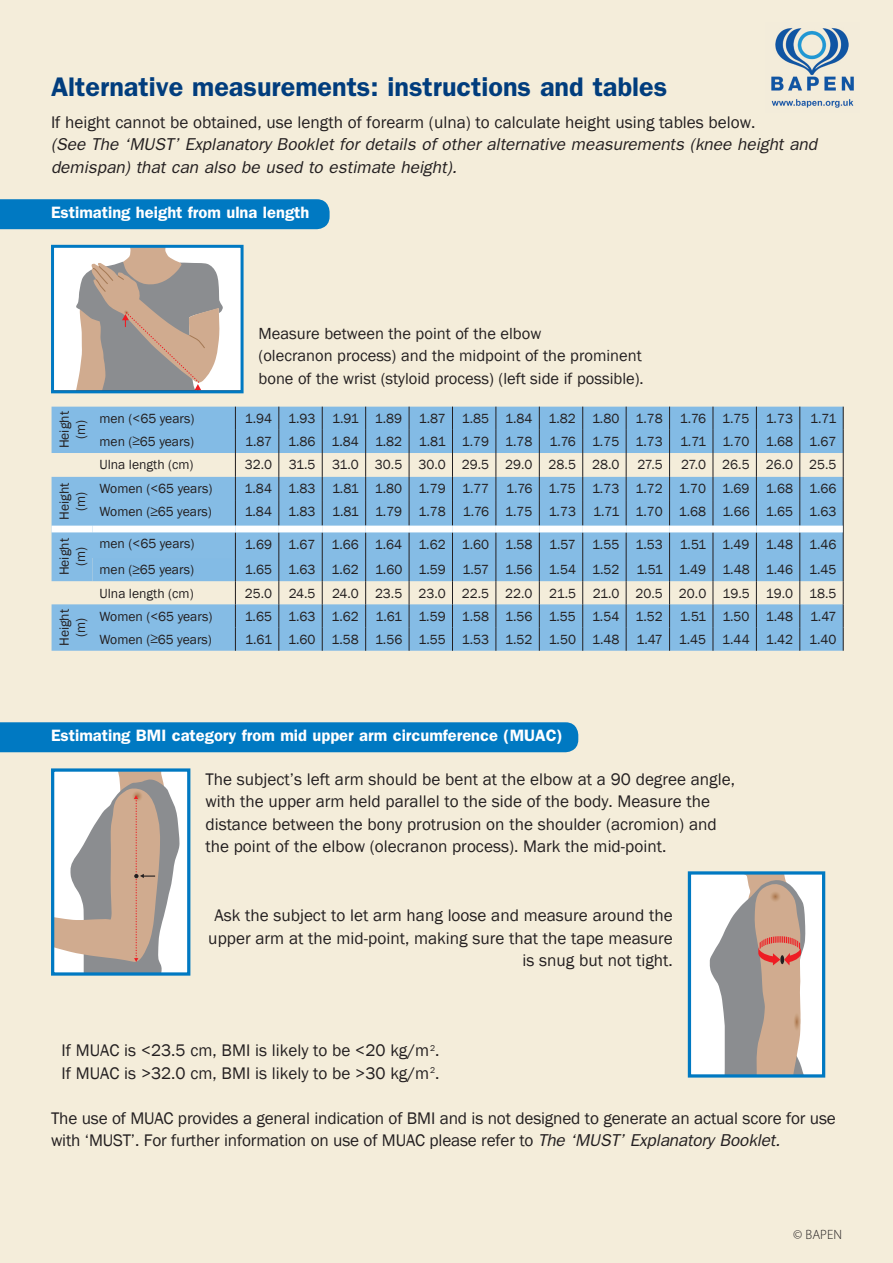
<style>
.page{position:relative;width:893px;height:1263px;background:#f4edda}
.page>*{position:absolute;margin:0;border:0;box-sizing:border-box;transform-origin:0 0}
.t1{font:600 27px "Franklin Gothic";color:#013d7d}
.t2{font:17.25px/22.5px "Franklin Gothic";color:#231f20}
.t3{font:italic 17.25px/22.5px "Franklin Gothic";color:#231f20}
.t4{font:16.5px/22.5px "Franklin Gothic";color:#231f20}
.t5{font:600 16.5px "Franklin Gothic";color:#fff}
.t6{font:13.65px/16.4px "Franklin Gothic";color:#231f20;text-align:center}
.t7{font:300 13.5px "Myriad Pro";color:#231f20}
.s1{font-style:italic}
</style>
<div class="page">
<div style="left:0;top:199px;width:330px;height:30px;background:#0079c2"></div>
<div style="left:0;top:722px;width:578px;height:30px;background:#0079c2"></div>
<svg style="left:55px;top:249px;width:185px;height:140px;background:#c7bbb3"></svg>
<div style="left:51px;top:245px;width:193px;height:148px;border:3px solid #0079c2"></div>
<svg style="left:55px;top:772px;width:131px;height:200px;background:#cdc0b6"></svg>
<div style="left:51px;top:768px;width:139px;height:208px;border:3px solid #0079c2"></div>
<svg style="left:692px;top:875px;width:129px;height:198px;background:#d1c3bc"></svg>
<div style="left:688px;top:871px;width:137px;height:206px;border:3px solid #0079c2"></div>
<img style="left:771px;top:28px;width:83px;height:80px">
<svg style="left:52px;top:407px;width:791px;height:70px;fill:#83bbe5"></svg>
<svg style="left:52px;top:477px;width:791px;height:174px;background:#94c2e2"></svg>
<div style="left:52px;top:526px;width:41px;height:6px;background:#fff"></div>
<svg style="left:235px;top:407px;width:1px;height:119px"></svg>
<svg style="left:278px;top:407px;width:1px;height:119px"></svg>
<svg style="left:322px;top:407px;width:1px;height:119px"></svg>
<svg style="left:365px;top:407px;width:1px;height:119px"></svg>
<svg style="left:409px;top:407px;width:1px;height:119px"></svg>
<svg style="left:452px;top:407px;width:1px;height:119px"></svg>
<svg style="left:495px;top:407px;width:1px;height:119px"></svg>
<svg style="left:539px;top:407px;width:1px;height:119px"></svg>
<svg style="left:582px;top:407px;width:1px;height:119px"></svg>
<svg style="left:626px;top:407px;width:1px;height:119px"></svg>
<svg style="left:669px;top:407px;width:1px;height:119px"></svg>
<svg style="left:712px;top:407px;width:1px;height:119px"></svg>
<svg style="left:756px;top:407px;width:1px;height:119px"></svg>
<svg style="left:799px;top:407px;width:1px;height:119px"></svg>
<svg style="left:235px;top:532px;width:1px;height:119px"></svg>
<svg style="left:278px;top:532px;width:1px;height:119px"></svg>
<svg style="left:322px;top:532px;width:1px;height:119px"></svg>
<svg style="left:365px;top:532px;width:1px;height:119px"></svg>
<svg style="left:409px;top:532px;width:1px;height:119px"></svg>
<svg style="left:452px;top:532px;width:1px;height:119px"></svg>
<svg style="left:495px;top:532px;width:1px;height:119px"></svg>
<svg style="left:539px;top:532px;width:1px;height:119px"></svg>
<svg style="left:582px;top:532px;width:1px;height:119px"></svg>
<svg style="left:626px;top:532px;width:1px;height:119px"></svg>
<svg style="left:669px;top:532px;width:1px;height:119px"></svg>
<svg style="left:712px;top:532px;width:1px;height:119px"></svg>
<svg style="left:756px;top:532px;width:1px;height:119px"></svg>
<svg style="left:799px;top:532px;width:1px;height:119px"></svg>
<svg style="left:843px;top:407px;width:1px;height:244px"></svg>
<div style="left:93px;top:526px;width:142px;height:6px;background:#fff"></div>
<div style="left:235px;top:526px;width:44px;height:6px;background:#fff"></div>
<div style="left:279px;top:526px;width:43px;height:6px;background:#fff"></div>
<div style="left:322px;top:526px;width:44px;height:6px;background:#fff"></div>
<div style="left:366px;top:526px;width:43px;height:6px;background:#fff"></div>
<div style="left:409px;top:526px;width:43px;height:6px;background:#fff"></div>
<div style="left:452px;top:526px;width:44px;height:6px;background:#fff"></div>
<div style="left:496px;top:526px;width:43px;height:6px;background:#fff"></div>
<div style="left:539px;top:526px;width:44px;height:6px;background:#fff"></div>
<div style="left:583px;top:526px;width:43px;height:6px;background:#fff"></div>
<div style="left:626px;top:526px;width:44px;height:6px;background:#fff"></div>
<div style="left:670px;top:526px;width:43px;height:6px;background:#fff"></div>
<div style="left:713px;top:526px;width:43px;height:6px;background:#fff"></div>
<div style="left:756px;top:526px;width:44px;height:6px;background:#fff"></div>
<div style="left:800px;top:526px;width:43px;height:6px;background:#fff"></div>
<h1 class="t1" style="left:51px;top:71px;width:618px">Alternative measurements: instructions and tables</h1>
<p class="t2" style="left:51px;top:111px;width:706px">If height cannot be obtained, use length of forearm (ulna) to calculate height using tables below.</p>
<p class="t3" style="left:51px;top:133px;width:768px">(See The ‘MUST’ Explanatory Booklet for details of other alternative measurements (knee height and demispan) that can also be used to estimate height).</p>
<p class="t5" style="left:51px;top:202px;width:260px">Estimating height from ulna length</p>
<p class="t4" style="left:259px;top:322px;width:387px">Measure between the point of the elbow<br>(olecranon process) and the midpoint of the prominent bone of the wrist (styloid process) (left side if possible).</p>
<p class="t6" style="left:56px;top:448px;width:39px;rotate:-90deg">Height (m)</p>
<p class="t6" style="left:99px;top:411px;width:97px">men (&lt;65 years)</p>
<p class="t6" style="left:245px;top:411px;width:419px">1.94 1.93 1.91 1.89 1.87 1.85 1.84 1.82 1.80 1.78</p>
<p class="t6" style="left:680px;top:411px;width:115px">1.76 1.75 1.73</p>
<p class="t6" style="left:810px;top:411px;width:28px">1.71</p>
<p class="t6" style="left:99px;top:434px;width:96px">men (≥65 years)</p>
<p class="t6" style="left:245px;top:434px;width:289px">1.87 1.86 1.84 1.82 1.81 1.79 1.78</p>
<p class="t6" style="left:550px;top:434px;width:115px">1.76 1.75 1.73</p>
<p class="t6" style="left:680px;top:434px;width:158px">1.71 1.70 1.68 1.67</p>
<p class="t6" style="left:100px;top:457px;width:96px">Ulna length (cm)</p>
<p class="t6" style="left:245px;top:457px;width:376px">32.0 31.5 31.0 30.5 30.0 29.5 29.0 28.5 28.0</p>
<p class="t6" style="left:638px;top:457px;width:27px">27.5</p>
<p class="t6" style="left:681px;top:457px;width:157px">27.0 26.5 26.0 25.5</p>
<p class="t6" style="left:56px;top:520px;width:39px;rotate:-90deg">Height (m)</p>
<p class="t6" style="left:99px;top:481px;width:114px">Women (&lt;65 years)</p>
<p class="t6" style="left:245px;top:481px;width:246px">1.84 1.83 1.81 1.80 1.79 1.77</p>
<p class="t6" style="left:506px;top:481px;width:332px">1.76 1.75 1.73 1.72 1.70 1.69 1.68 1.66</p>
<p class="t6" style="left:99px;top:504px;width:114px">Women (≥65 years)</p>
<p class="t6" style="left:245px;top:504px;width:203px">1.84 1.83 1.81 1.79 1.78</p>
<p class="t6" style="left:463px;top:504px;width:115px">1.76 1.75 1.73</p>
<p class="t6" style="left:593px;top:504px;width:245px">1.71 1.70 1.68 1.66 1.65 1.63</p>
<p class="t6" style="left:56px;top:575px;width:39px;rotate:-90deg">Height (m)</p>
<p class="t6" style="left:99px;top:536px;width:97px">men (&lt;65 years)</p>
<p class="t6" style="left:245px;top:537px;width:593px">1.69 1.67 1.66 1.64 1.62 1.60 1.58 1.57 1.55 1.53 1.51 1.49 1.48 1.46</p>
<p class="t6" style="left:99px;top:562px;width:96px">men (≥65 years)</p>
<p class="t6" style="left:245px;top:562px;width:593px">1.65 1.63 1.62 1.60 1.59 1.57 1.56 1.54 1.52 1.51 1.49 1.48 1.46 1.45</p>
<p class="t6" style="left:100px;top:585px;width:96px">Ulna length (cm)</p>
<p class="t6" style="left:245px;top:585px;width:593px">25.0 24.5 24.0 23.5 23.0 22.5 22.0 21.5 21.0 20.5 20.0 19.5 19.0 18.5</p>
<p class="t6" style="left:56px;top:646px;width:39px;rotate:-90deg">Height (m)</p>
<p class="t6" style="left:99px;top:608px;width:114px">Women (&lt;65 years)</p>
<p class="t6" style="left:245px;top:608px;width:593px">1.65 1.63 1.62 1.61 1.59 1.58 1.56 1.55 1.54 1.52 1.51 1.50 1.48 1.47</p>
<p class="t6" style="left:99px;top:631px;width:114px">Women (≥65 years)</p>
<p class="t6" style="left:245px;top:631px;width:593px">1.61 1.60 1.58 1.56 1.55 1.53 1.52 1.50 1.48 1.47 1.45 1.44 1.42 1.40</p>
<p class="t5" style="left:51px;top:726px;width:513px">Estimating BMI category from mid upper arm circumference (MUAC)</p>
<p class="t2" style="left:205px;top:768px;width:531px">The subject’s left arm should be bent at the elbow at a 90 degree angle, with the upper arm held parallel to the side of the body. Measure the distance between the bony protrusion on the shoulder (acromion) and the point of the elbow (olecranon process). Mark the mid-point.</p>
<p class="t2" style="left:208px;top:905px;width:466px;text-align:right">Ask the subject to let arm hang loose and measure around the upper arm at the mid-point, making sure that the tape measure is snug but not tight.</p>
<p class="t2" style="left:62px;top:1040px;width:379px">If MUAC is &lt;23.5 cm, BMI is likely to be &lt;20 kg/m<sup>2</sup>.<br>If MUAC is &gt;32.0 cm, BMI is likely to be &gt;30 kg/m<sup>2</sup>.</p>
<p class="t2" style="left:51px;top:1107px;width:786px">The use of MUAC provides a general indication of BMI and is not designed to generate an actual score for use with ‘MUST’. For further information on use of MUAC please refer to <span class="s1">The ‘MUST’ Explanatory Booklet.</span></p>
<p class="t7" style="left:793px;top:1226px;width:50px">© BAPEN</p>
</div>
